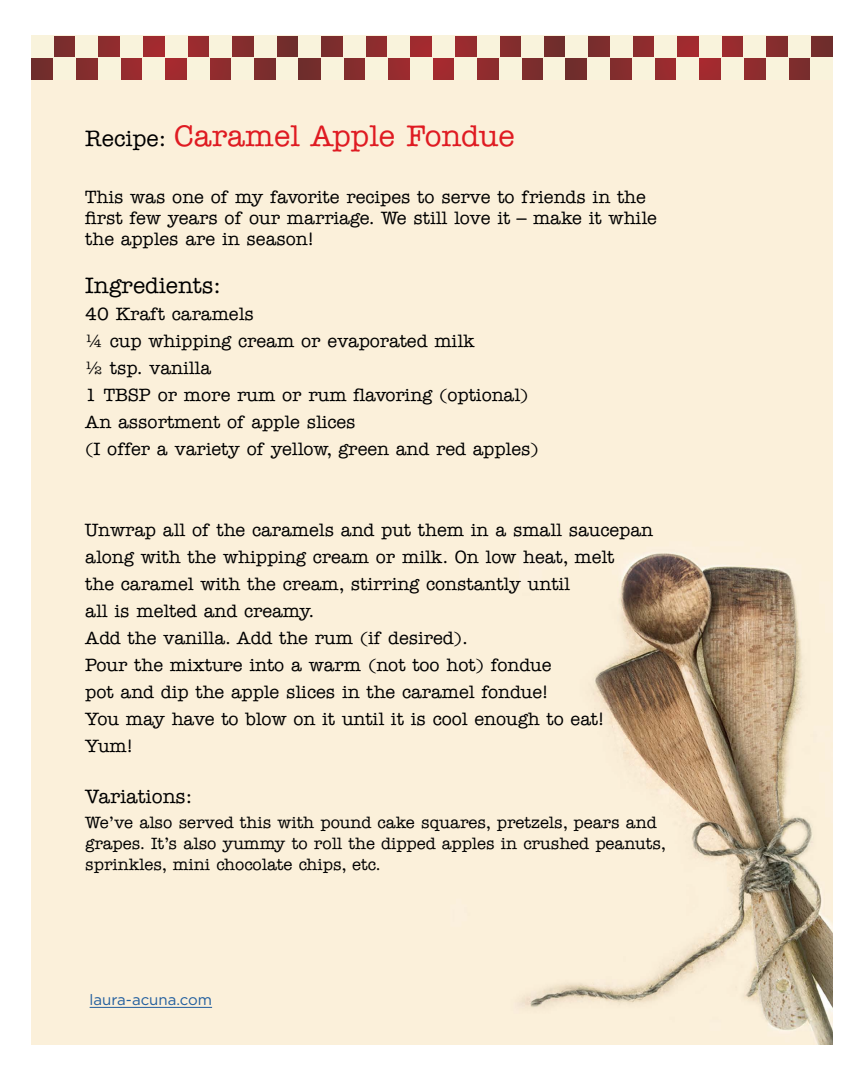
<style>
.page{position:relative;width:864px;height:1080px;background:#fff}
.page>*{position:absolute;margin:0;border:0;box-sizing:border-box;transform-origin:0 0}
.t1{font:500 30px "American Typewriter";color:#df1b22}
.t2{font:500 22.5px "American Typewriter";color:#000}
.t3{font:500 19.5px "American Typewriter";color:#000}
.t4{font:500 18px/27px "American Typewriter";color:#000}
.t5{font:500 16.5px/21px "American Typewriter";color:#000}
.t6{font:15px "Gotham";color:#215e9e}
.s1{font-size:22.5px;color:#000}
</style>
<div class="page">
<img style="left:31px;top:36px;width:802px;height:1008px">
<hr style="left:90px;top:1007px;width:122px;height:1px;background:#215e9e">
<svg style="left:31px;top:36px;width:267px;height:43px;background:#8f3636"></svg>
<div style="left:31px;top:36px;width:23px;height:22px;background:#f9f3dc"></div>
<div style="left:54px;top:58px;width:22px;height:22px;background:#f9f3dc"></div>
<div style="left:76px;top:36px;width:22px;height:22px;background:#f9f3dc"></div>
<div style="left:98px;top:58px;width:22px;height:22px;background:#f9f3dc"></div>
<div style="left:120px;top:36px;width:23px;height:22px;background:#f9f3dc"></div>
<div style="left:143px;top:58px;width:22px;height:22px;background:#f9f3dc"></div>
<div style="left:165px;top:36px;width:22px;height:22px;background:#f9f3dc"></div>
<div style="left:187px;top:58px;width:22px;height:22px;background:#f9f3dc"></div>
<div style="left:209px;top:36px;width:23px;height:22px;background:#f9f3dc"></div>
<div style="left:232px;top:58px;width:22px;height:22px;background:#f9f3dc"></div>
<div style="left:254px;top:36px;width:22px;height:22px;background:#f9f3dc"></div>
<div style="left:276px;top:58px;width:22px;height:22px;background:#f9f3dc"></div>
<svg style="left:299px;top:36px;width:267px;height:43px;background:#903737"></svg>
<div style="left:299px;top:36px;width:22px;height:22px;background:#f9f3dc"></div>
<div style="left:321px;top:58px;width:22px;height:22px;background:#f9f3dc"></div>
<div style="left:343px;top:36px;width:23px;height:22px;background:#f9f3dc"></div>
<div style="left:366px;top:58px;width:22px;height:22px;background:#f9f3dc"></div>
<div style="left:388px;top:36px;width:22px;height:22px;background:#f9f3dc"></div>
<div style="left:410px;top:58px;width:22px;height:22px;background:#f9f3dc"></div>
<div style="left:432px;top:36px;width:23px;height:22px;background:#f9f3dc"></div>
<div style="left:455px;top:58px;width:22px;height:22px;background:#f9f3dc"></div>
<div style="left:477px;top:36px;width:22px;height:22px;background:#f9f3dc"></div>
<div style="left:499px;top:58px;width:22px;height:22px;background:#f9f3dc"></div>
<div style="left:521px;top:36px;width:23px;height:22px;background:#f9f3dc"></div>
<div style="left:544px;top:58px;width:22px;height:22px;background:#f9f3dc"></div>
<svg style="left:566px;top:36px;width:267px;height:43px;background:#8f3636"></svg>
<div style="left:566px;top:36px;width:22px;height:22px;background:#f9f3dc"></div>
<div style="left:588px;top:58px;width:22px;height:22px;background:#f9f3dc"></div>
<div style="left:610px;top:36px;width:22px;height:22px;background:#f9f3dc"></div>
<div style="left:632px;top:58px;width:23px;height:22px;background:#f9f3dc"></div>
<div style="left:655px;top:36px;width:22px;height:22px;background:#f9f3dc"></div>
<div style="left:677px;top:58px;width:22px;height:22px;background:#f9f3dc"></div>
<div style="left:699px;top:36px;width:22px;height:22px;background:#f9f3dc"></div>
<div style="left:721px;top:58px;width:23px;height:22px;background:#f9f3dc"></div>
<div style="left:744px;top:36px;width:22px;height:22px;background:#f9f3dc"></div>
<div style="left:766px;top:58px;width:22px;height:22px;background:#f9f3dc"></div>
<div style="left:788px;top:36px;width:22px;height:22px;background:#f9f3dc"></div>
<div style="left:810px;top:58px;width:23px;height:22px;background:#f9f3dc"></div>
<h1 class="t1" style="left:85px;top:119px;width:431px"><span class="s1">Recipe:</span> Caramel Apple Fondue</h1>
<p class="t4" style="left:85px;top:186px;width:573px;line-height:21px">This was one of my favorite recipes to serve to friends in the first few years of our marriage. We still love it – make it while the apples are in season!</p>
<p class="t2" style="left:85px;top:273px;width:137px">Ingredients:</p>
<p class="t4" style="left:85px;top:300px;width:455px">40 Kraft caramels<br>¼ cup whipping cream or evaporated milk<br>½ tsp. vanilla<br>1 TBSP or more rum or rum flavoring (optional)<br>An assortment of apple slices<br>(I offer a variety of yellow, green and red apples)</p>
<p class="t4" style="left:85px;top:516px;width:569px">Unwrap all of the caramels and put them in a small saucepan along with the whipping cream or milk. On low heat, melt<br>the caramel with the cream, stirring constantly until<br>all is melted and creamy.<br>Add the vanilla. Add the rum (if desired).<br>Pour the mixture into a warm (not too hot) fondue<br>pot and dip the apple slices in the caramel fondue!<br>You may have to blow on it until it is cool enough to eat!<br>Yum!</p>
<p class="t3" style="left:85px;top:785px;width:109px">Variations:</p>
<p class="t5" style="left:85px;top:812px;width:583px">We’ve also served this with pound cake squares, pretzels, pears and grapes. It’s also yummy to roll the dipped apples in crushed peanuts, sprinkles, mini chocolate chips, etc.</p>
<p class="t6" style="left:90px;top:992px;width:124px">laura-acuna.com</p>
</div>
